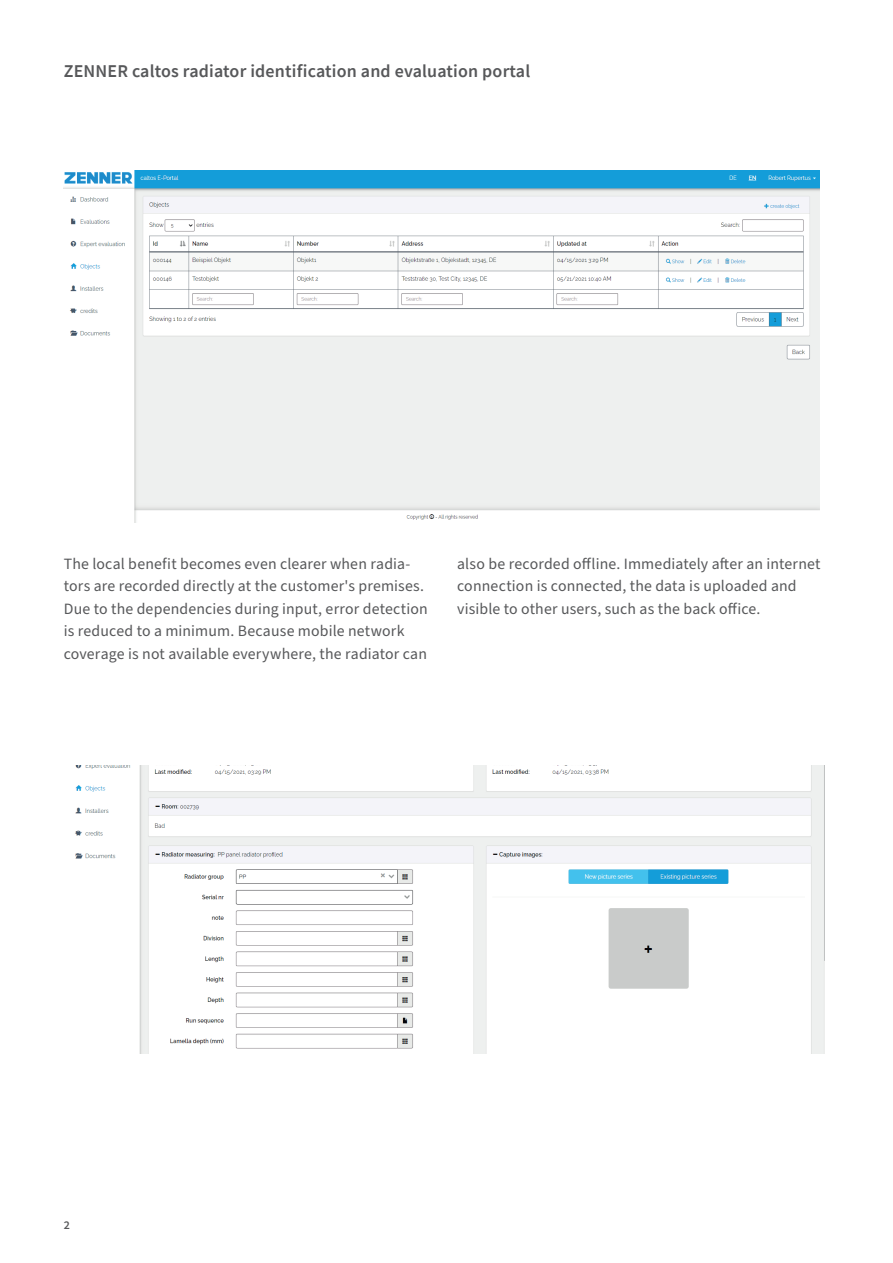
<style>
.page{position:relative;width:893px;height:1263px;background:#fff}
.page>*{position:absolute;margin:0;border:0;box-sizing:border-box;transform-origin:0 0}
.t1{font:600 18px "Source Sans Pro";letter-spacing:.01em;color:#57585a}
.t2{font:15.75px/22.5px "Source Sans Pro";letter-spacing:.01em;color:#57585a}
.t3{font:600 12px "Source Sans Pro";color:#57585a}
</style>
<div class="page">
<img style="left:64px;top:170px;width:755px;height:353px">
<img style="left:75px;top:765px;width:750px;height:288px">
<p class="t1" style="left:64px;top:59px;width:468px">ZENNER caltos radiator identification and evaluation portal</p>
<p class="t2" style="left:64px;top:553px;width:365px">The local benefit becomes even clearer when radia&shy;tors are recorded directly at the customer's premises.<br>Due to the dependencies during input, error detection is reduced to a minimum. Because mobile network coverage is not available everywhere, the radiator can</p>
<p class="t2" style="left:457px;top:553px;width:365px">also be recorded offline. Immediately after an internet connection is connected, the data is uploaded and visible to other users, such as the back office.</p>
<p class="t3" style="left:64px;top:1217px;width:8px">2</p>
</div>
